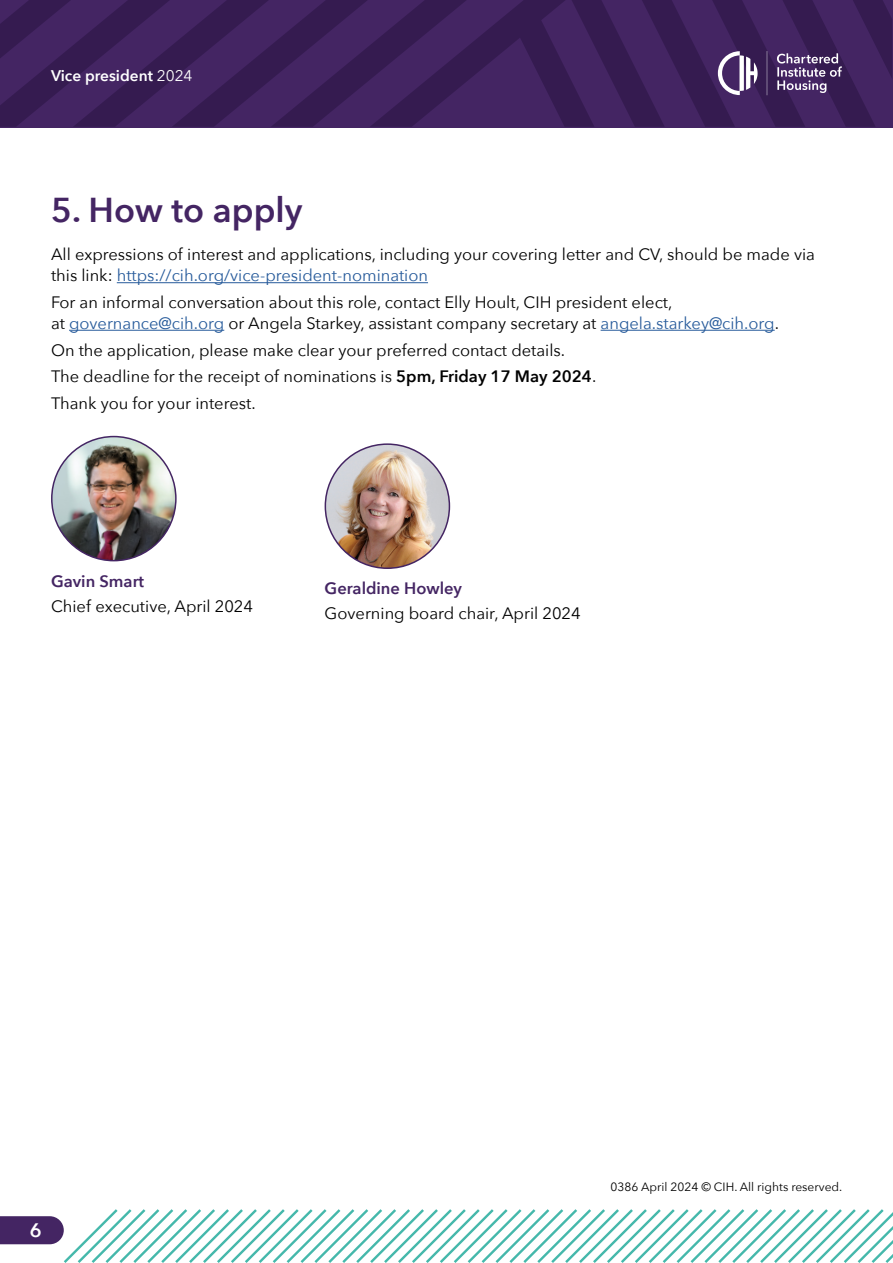
<style>
.page{position:relative;width:893px;height:1263px;background:#fff}
.page>*{position:absolute;margin:0;border:0;box-sizing:border-box;transform-origin:0 0}
.t1{font:600 34.5px "Avenir Next";color:#442563}
.t2{font:600 19.5px "Avenir Next";color:#fff}
.t3{font:16.5px/21px "Avenir Next";color:#000}
.t4{font:600 16.5px "Avenir Next";color:#442563}
.t5{font:600 15.45px "Avenir Next";color:#fff}
.t6{font:12px "Avenir Next";color:#000}
.s1{font-weight:400}
.s2{color:#275b9b}
.s3{font-weight:600}
</style>
<div class="page">
<svg style="left:0;top:0;width:892px;height:127px;fill:#442563"></svg>
<svg style="left:777px;top:53px;width:65px;height:40px"></svg>
<svg style="left:718px;top:51px;width:40px;height:44px"></svg>
<svg style="left:767px;top:51px;width:1px;height:44px"></svg>
<svg style="left:0;top:1209px;width:893px;height:54px"></svg>
<hr style="left:117px;top:282px;width:311px;height:1px;background:#275b9b">
<hr style="left:69px;top:330px;width:155px;height:1px;background:#275b9b">
<hr style="left:601px;top:330px;width:174px;height:1px;background:#275b9b">
<img style="left:52px;top:437px;width:124px;height:124px;border-radius:62px">
<img style="left:325px;top:444px;width:124px;height:124px;border-radius:62px">
<p class="t5" style="left:51px;top:62px;width:143px">Vice president <span class="s1">2024</span></p>
<h1 class="t1" style="left:51px;top:181px;width:253px">5. How to apply</h1>
<p class="t3" style="left:51px;top:243px;width:765px">All expressions of interest and applications, including your covering letter and CV, should be made via this link: <span class="s2">https://cih.org/vice-president-nomination</span></p>
<p class="t3" style="left:51px;top:291px;width:729px">For an informal conversation about this role, contact Elly Hoult, CIH president elect,<br>at <span class="s2">governance@cih.org</span> or Angela Starkey, assistant company secretary at <span class="s2">angela.starkey@cih.org</span>.</p>
<p class="t3" style="left:51px;top:336px;width:547px;line-height:26.5px">On the application, please make clear your preferred contact details.<br>The deadline for the receipt of nominations is <span class="s3">5pm, Friday 17 May 2024</span>.<br>Thank you for your interest.</p>
<p class="t4" style="left:51px;top:567px;width:95px">Gavin Smart</p>
<p class="t3" style="left:51px;top:595px;width:204px">Chief executive, April 2024</p>
<p class="t4" style="left:325px;top:574px;width:139px">Geraldine Howley</p>
<p class="t3" style="left:325px;top:602px;width:258px">Governing board chair, April 2024</p>
<p class="t2" style="left:30px;top:1214px;width:13px">6</p>
<p class="t6" style="left:610px;top:1177px;width:233px">0386 April 2024 © CIH. All rights reserved.</p>
</div>
